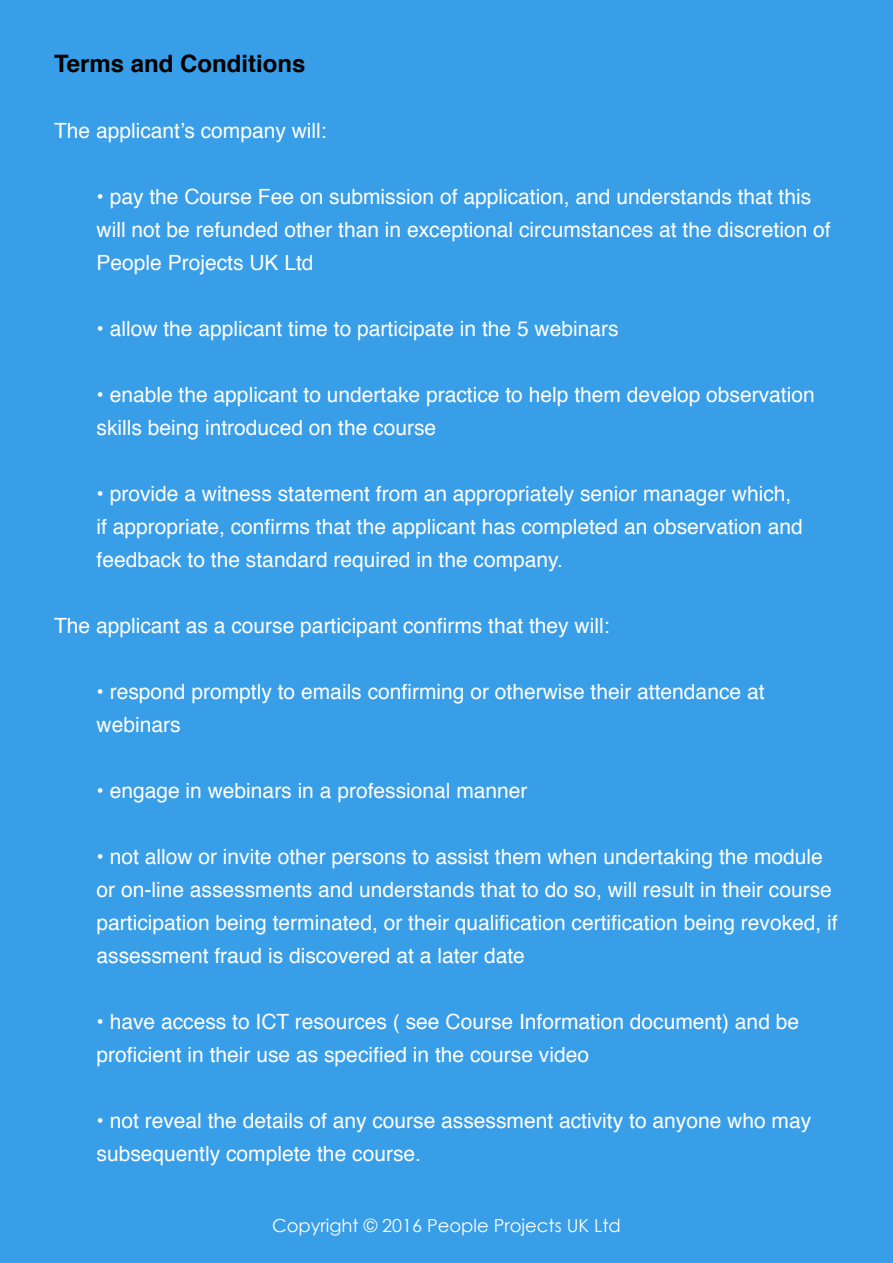
<style>
.page{position:relative;width:893px;height:1263px;background:#389ee8}
.page>*{position:absolute;margin:0;border:0;box-sizing:border-box;transform-origin:0 0}
.t1{font:700 24px "Helvetica";color:#000}
.t2{font:21px/33px "Helvetica";color:#fff}
.t3{font:18px "Century Gothic";color:#fff}
</style>
<div class="page">
<p class="t1" style="left:54px;top:44px;width:253px">Terms and Conditions</p>
<p class="t2" style="left:54px;top:115px;width:274px">The applicant’s company will:</p>
<p class="t2" style="left:97px;top:181px;width:736px">• pay the Course Fee on submission of application, and understands that this will not be refunded other than in exceptional circumstances at the discretion of<br>People Projects UK Ltd</p>
<p class="t2" style="left:97px;top:313px;width:524px">• allow the applicant time to participate in the 5 webinars</p>
<p class="t2" style="left:97px;top:379px;width:720px">• enable the applicant to undertake practice to help them develop observation skills being introduced on the course</p>
<p class="t2" style="left:97px;top:478px;width:708px">• provide a witness statement from an appropriately senior manager which, if appropriate, confirms that the applicant has completed an observation and feedback to the standard required in the company.</p>
<p class="t2" style="left:54px;top:610px;width:557px">The applicant as a course participant confirms that they will:</p>
<p class="t2" style="left:97px;top:676px;width:669px">• respond promptly to emails confirming or otherwise their attendance at webinars</p>
<p class="t2" style="left:97px;top:775px;width:433px">• engage in webinars in a professional manner</p>
<p class="t2" style="left:97px;top:841px;width:743px">• not allow or invite other persons to assist them when undertaking the module or on-line assessments and understands that to do so, will result in their course participation being terminated, or their qualification certification being revoked, if assessment fraud is discovered at a later date</p>
<p class="t2" style="left:97px;top:1006px;width:704px">• have access to ICT resources ( see Course Information document) and be proficient in their use as specified in the course video</p>
<p class="t2" style="left:97px;top:1105px;width:716px">• not reveal the details of any course assessment activity to anyone who may subsequently complete the course.</p>
<p class="t3" style="left:272px;top:1213px;width:350px">Copyright © 2016 People Projects UK Ltd</p>
</div>
